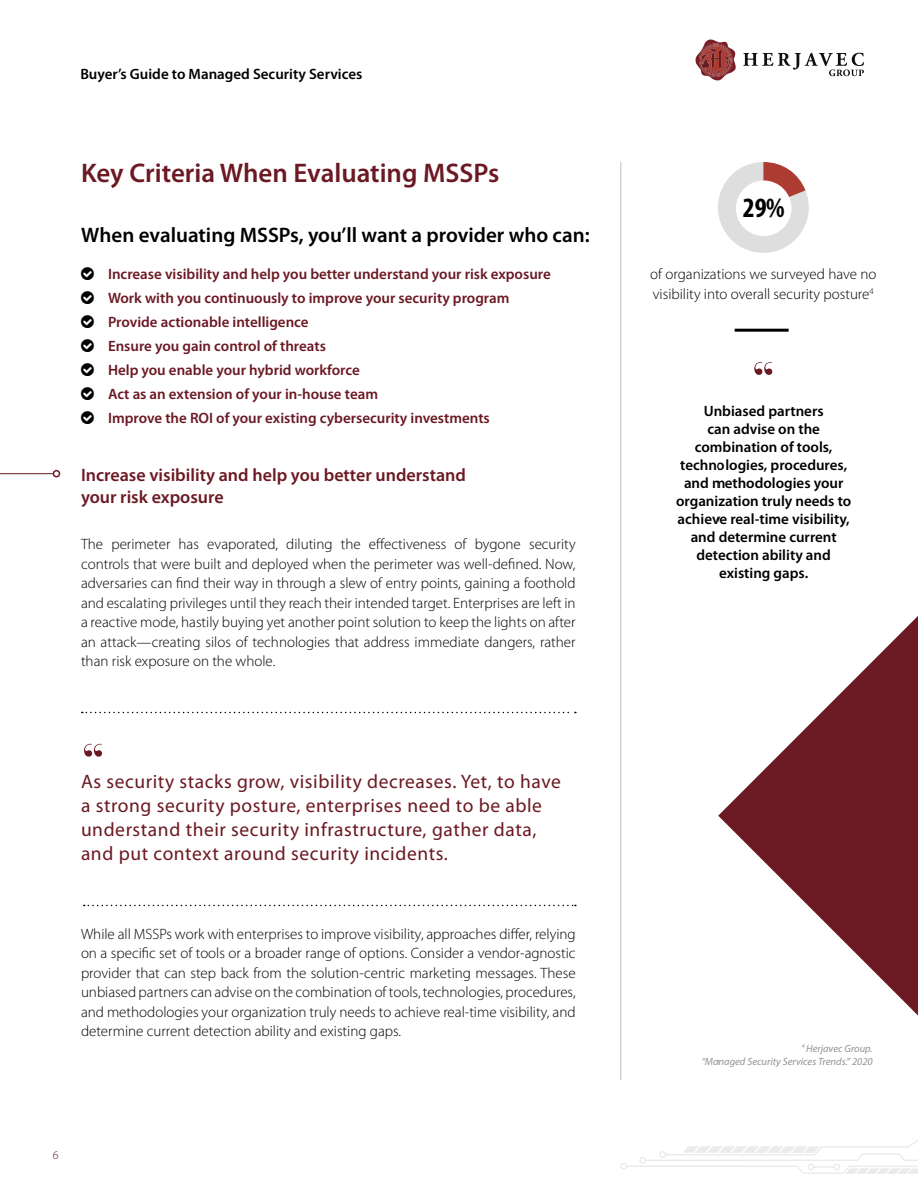
<style>
.page{position:relative;width:918px;height:1188px;background:#fff}
.page>*{position:absolute;margin:0;border:0;box-sizing:border-box;transform-origin:0 0}
.t1{font:700 condensed 28.05px "Myriad Pro";color:#000}
.t2{font:600 27px "Myriad Pro";color:#6b1922}
.t3{font:600 21px "Myriad Pro";color:#000}
.t4{font:19.5px/24px "Myriad Pro";letter-spacing:.03em;color:#6b1922}
.t5{font:600 18px/21.6px "Myriad Pro";color:#6b1922}
.t6{font:300 15px/19.5px "Myriad Pro";color:#000;text-align:justify}
.t7{font:600 15px/24px "Myriad Pro";color:#6b1922}
.t8{font:600 15px/18px "Myriad Pro";color:#000;text-align:center}
.t9{font:300 12px "Myriad Pro";color:#6b1922}
.t10{font:italic 10.5px/12.6px "Myriad Pro";color:#939393;text-align:right}
</style>
<div class="page">
<svg style="left:620px;top:1146px;width:98px;height:24px"></svg>
<hr style="left:621px;top:162px;width:1px;height:918px;background:#c0c0c0">
<svg style="left:696px;top:39px;width:40px;height:41px"></svg>
<svg style="left:743px;top:53px;width:121px;height:23px"></svg>
<hr style="left:735px;top:329px;width:54px;height:3px;background:#000">
<svg style="left:82px;top:712px;width:494px;height:1px"></svg>
<svg style="left:84px;top:905px;width:492px;height:1px"></svg>
<svg style="left:84px;top:744px;width:18px;height:13px"></svg>
<hr style="left:0;top:473px;width:53px;height:1px;background:#6b1922">
<div style="left:53px;top:470px;width:7px;height:7px;border:2px solid #6b1922;border-radius:50%"></div>
<svg style="left:718px;top:162px;width:91px;height:91px"></svg>
<div style="left:736px;top:180px;width:56px;height:56px;background:#fff;border-radius:50%"></div>
<svg style="left:718px;top:616px;width:200px;height:558px"></svg>
<svg style="left:754px;top:362px;width:18px;height:13px"></svg>
<p class="t8" style="left:80px;top:65px;width:284px">Buyer’s Guide to Managed Security Services</p>
<h2 class="t2" style="left:81px;top:156px;width:420px">Key Criteria When Evaluating MSSPs</h2>
<h3 class="t3" style="left:81px;top:222px;width:510px">When evaluating MSSPs, you’ll want a provider who can:</h3>
<p class="t7" style="left:108px;top:262px;width:444px">Increase visibility and help you better understand your risk exposure Work with you continuously to improve your security program Provide actionable intelligence<br>Ensure you gain control of threats<br>Help you enable your hybrid workforce<br>Act as an extension of your in-house team<br>Improve the ROI of your existing cybersecurity investments</p>
<p class="t5" style="left:81px;top:464px;width:386px">Increase visibility and help you better understand your risk exposure</p>
<p class="t6" style="left:81px;top:535px;width:496px">The perimeter has evaporated, diluting the effectiveness of bygone security controls that were built and deployed when the perimeter was well-defined. Now, adversaries can find their way in through a slew of entry points, gaining a foothold and escalating privileges until they reach their intended target. Enterprises are left in a reactive mode, hastily buying yet another point solution to keep the lights on after an attack—creating silos of technologies that address immediate dangers, rather than risk exposure on the whole.</p>
<h3 class="t4" style="left:81px;top:769px;width:481px">As security stacks grow, visibility decreases. Yet, to have a strong security posture, enterprises need to be able understand their security infrastructure, gather data, and put context around security incidents.</h3>
<p class="t6" style="left:81px;top:924px;width:496px">While all MSSPs work with enterprises to improve visibility, approaches differ, relying on a specific set of tools or a broader range of options. Consider a vendor-agnostic provider that can step back from the solution-centric marketing messages. These unbiased partners can advise on the combination of tools, technologies, procedures, and methodologies your organization truly needs to achieve real-time visibility, and determine current detection ability and existing gaps.</p>
<p class="t9" style="left:53px;top:1148px;width:7px">6</p>
<h1 class="t1" style="left:743px;top:192px;width:43px">29%</h1>
<p class="t6" style="left:650px;top:265px;width:228px">of organizations we surveyed have no visibility into overall security posture<sup>4</sup></p>
<p class="t8" style="left:676px;top:402px;width:177px">Unbiased partners<br>can advise on the combination of tools, technologies, procedures, and methodologies your organization truly needs to achieve real-time visibility, and determine current detection ability and existing gaps.</p>
<p class="t10" style="left:701px;top:1042px;width:173px"><sup>4</sup> Herjavec Group.<br>“Managed Security Services Trends.” 2020</p>
</div>
